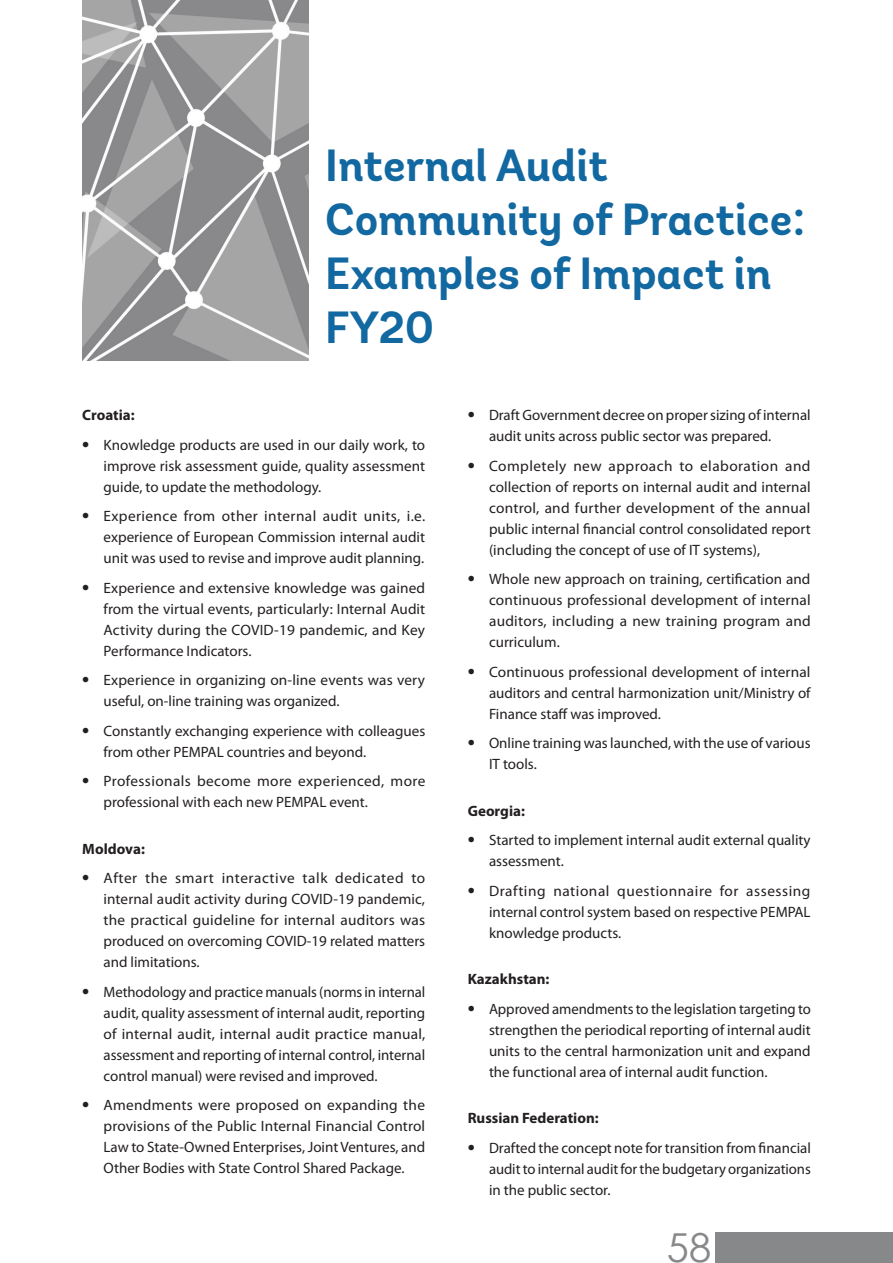
<style>
.page{position:relative;width:893px;height:1263px;background:#fff}
.page>*{position:absolute;margin:0;border:0;box-sizing:border-box;transform-origin:0 0}
.main_header_lvl2{font:700 45px/54px "Andes";color:#1268a0}
.t1{font:39.9px "Century Gothic";color:#87888a}
.t2{font:15px/21px "Myriad Pro";color:#231f20;text-align:justify}
.Body_text{font:700 15px "Myriad Pro";color:#231f20}
.s1{font-weight:700;font-size:21px}
</style>
<div class="page">
<div style="left:716px;top:1232px;width:177px;height:31px;background:#87888a"></div>
<img style="left:82px;top:0;width:226px;height:361px">
<p class="main_header_lvl2" style="left:325px;top:140px;width:482px">Internal Audit<br>Community of Practice:<br>Examples of Impact in<br>FY20</p>
<p class="Body_text" style="left:82px;top:405px;width:54px">Croatia:</p>
<p class="t2" style="left:104px;top:434px;width:323px;text-indent:-21px"><span class="s1">•</span> Knowledge products are used in our daily work, to improve risk assessment guide, quality assessment guide, to update the methodology.</p>
<p class="t2" style="left:104px;top:505px;width:323px;text-indent:-21px"><span class="s1">•</span> Experience from other internal audit units, i.e. experience of European Commission internal audit unit was used to revise and improve audit planning.</p>
<p class="t2" style="left:104px;top:577px;width:323px;text-indent:-21px"><span class="s1">•</span> Experience and extensive knowledge was gained from the virtual events, particularly: Internal Audit Activity during the COVID-19 pandemic, and Key Performance Indicators.</p>
<p class="t2" style="left:104px;top:669px;width:323px;text-indent:-21px"><span class="s1">•</span> Experience in organizing on-line events was very useful, on-line training was organized.</p>
<p class="t2" style="left:104px;top:720px;width:323px;text-indent:-21px"><span class="s1">•</span> Constantly exchanging experience with colleagues from other PEMPAL countries and beyond.</p>
<p class="t2" style="left:104px;top:770px;width:323px;text-indent:-21px"><span class="s1">•</span> Professionals become more experienced, more professional with each new PEMPAL event.</p>
<p class="Body_text" style="left:82px;top:839px;width:64px">Moldova:</p>
<p class="t2" style="left:104px;top:867px;width:323px;text-indent:-21px"><span class="s1">•</span> After the smart interactive talk dedicated to internal audit activity during COVID-19 pandemic, the practical guideline for internal auditors was produced on overcoming COVID-19 related matters and limitations.</p>
<p class="t2" style="left:104px;top:981px;width:323px;text-indent:-21px"><span class="s1">•</span> Methodology and practice manuals (norms in internal audit, quality assessment of internal audit, reporting of internal audit, internal audit practice manual, assessment and reporting of internal control, internal control manual) were revised and improved.</p>
<p class="t2" style="left:104px;top:1094px;width:323px;text-indent:-21px"><span class="s1">•</span> Amendments were proposed on expanding the provisions of the Public Internal Financial Control Law to State-Owned Enterprises, Joint Ventures, and Other Bodies with State Control Shared Package.</p>
<p class="t2" style="left:489px;top:404px;width:323px;text-indent:-21px"><span class="s1">•</span> Draft Government decree on proper sizing of internal audit units across public sector was prepared.</p>
<p class="t2" style="left:489px;top:455px;width:323px;text-indent:-21px"><span class="s1">•</span> Completely new approach to elaboration and collection of reports on internal audit and internal control, and further development of the annual public internal financial control consolidated report (including the concept of use of IT systems),</p>
<p class="t2" style="left:489px;top:568px;width:323px;text-indent:-21px"><span class="s1">•</span> Whole new approach on training, certification and continuous professional development of internal auditors, including a new training program and curriculum.</p>
<p class="t2" style="left:489px;top:661px;width:323px;text-indent:-21px"><span class="s1">•</span> Continuous professional development of internal auditors and central harmonization unit/Ministry of Finance staff was improved.</p>
<p class="t2" style="left:489px;top:732px;width:323px;text-indent:-21px"><span class="s1">•</span> Online training was launched, with the use of various<br>IT tools.</p>
<p class="Body_text" style="left:468px;top:801px;width:59px">Georgia:</p>
<p class="t2" style="left:489px;top:829px;width:323px;text-indent:-21px"><span class="s1">•</span> Started to implement internal audit external quality assessment.</p>
<p class="t2" style="left:489px;top:880px;width:323px;text-indent:-21px"><span class="s1">•</span> Drafting national questionnaire for assessing internal control system based on respective PEMPAL knowledge products.</p>
<p class="Body_text" style="left:468px;top:969px;width:83px">Kazakhstan:</p>
<p class="t2" style="left:489px;top:998px;width:323px;text-indent:-21px"><span class="s1">•</span> Approved amendments to the legislation targeting to strengthen the periodical reporting of internal audit units to the central harmonization unit and expand the functional area of internal audit function.</p>
<p class="Body_text" style="left:468px;top:1108px;width:132px">Russian Federation:</p>
<p class="t2" style="left:489px;top:1137px;width:323px;text-indent:-21px"><span class="s1">•</span> Drafted the concept note for transition from financial audit to internal audit for the budgetary organizations in the public sector.</p>
<h2 class="t1" style="left:667px;top:1219px;width:46px">58</h2>
</div>
